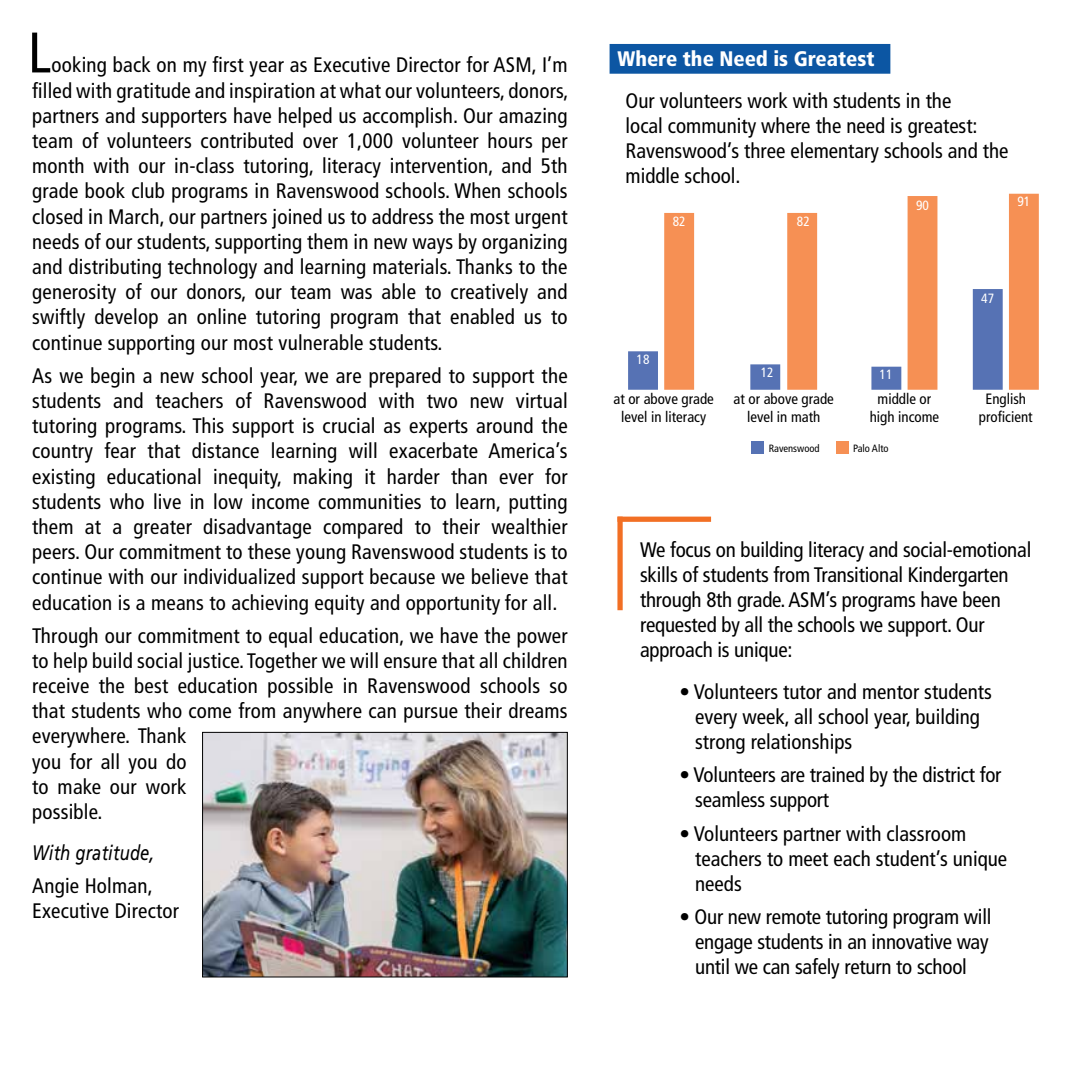
<style>
.page{position:relative;width:1071px;height:1071px;background:#fff}
.page>*{position:absolute;margin:0;border:0;box-sizing:border-box;transform-origin:0 0}
.t1{font:condensed 57.05px "Frutiger";color:#000}
.t2{font:condensed 21px/25.2px "Frutiger";color:#000}
.t3{font:900 condensed 21px "Frutiger";color:#fff}
.t4{font:italic 21px "Frutiger LT Std";letter-spacing:.01em;color:#000;scale:.79 1}
.t5{font:condensed 14.88px/17.8px "Frutiger";color:#000;text-align:center}
.t6{font:condensed 13.47px "Frutiger";color:#fff}
.t7{font:condensed 10.5px "Frutiger";color:#000}
</style>
<div class="page">
<div style="left:610px;top:44px;width:280px;height:30px;background:#0c56a3"></div>
<img style="left:204px;top:734px;width:362px;height:241px">
<div style="left:202px;top:732px;width:366px;height:245px;border:1px solid #000"></div>
<div style="left:751px;top:441px;width:13px;height:13px;background:#5672b4"></div>
<div style="left:836px;top:441px;width:13px;height:13px;background:#f69054"></div>
<div style="left:628px;top:351px;width:30px;height:39px;background:#5672b4"></div>
<div style="left:664px;top:213px;width:30px;height:177px;background:#f69054"></div>
<div style="left:750px;top:364px;width:30px;height:26px;background:#5672b4"></div>
<div style="left:787px;top:213px;width:30px;height:177px;background:#f69054"></div>
<div style="left:871px;top:367px;width:30px;height:23px;background:#5672b4"></div>
<div style="left:908px;top:196px;width:29px;height:194px;background:#f69054"></div>
<div style="left:973px;top:289px;width:30px;height:101px;background:#5672b4"></div>
<div style="left:1009px;top:194px;width:30px;height:196px;background:#f69054"></div>
<div style="left:617px;top:517px;width:6px;height:93px;background:#f26f24"></div>
<div style="left:617px;top:517px;width:94px;height:5px;background:#f26f24"></div>
<h1 class="t1" style="left:28px;top:19px;width:25px">L</h1>
<p class="t2" style="left:32px;top:53px;width:538px;text-align:justify;text-indent:19px">ooking back on my first year as Executive Director for ASM, I’m filled with gratitude and inspiration at what our volunteers, donors, partners and supporters have helped us accomplish. Our amazing team of volunteers contributed over 1,000 volunteer hours per month with our in-class tutoring, literacy intervention, and 5th grade book club programs in Ravenswood schools. When schools closed in March, our partners joined us to address the most urgent needs of our students, supporting them in new ways by organizing and distributing technology and learning materials. Thanks to the generosity of our donors, our team was able to creatively and swiftly develop an online tutoring program that enabled us to continue supporting our most vulnerable students.</p>
<p class="t2" style="left:32px;top:363px;width:537px;text-align:justify">As we begin a new school year, we are prepared to support the students and teachers of Ravenswood with two new virtual tutoring programs. This support is crucial as experts around the country fear that distance learning will exacerbate America’s existing educational inequity, making it harder than ever for students who live in low income communities to learn, putting them at a greater disadvantage compared to their wealthier peers. Our commitment to these young Ravenswood students is to continue with our individualized support because we believe that education is a means to achieving equity and opportunity for all.</p>
<p class="t2" style="left:32px;top:623px;width:537px">Through our commitment to equal education, we have the power to help build social justice. Together we will ensure that all children receive the best education possible in Ravenswood schools so that students who come from anywhere can pursue their dreams everywhere. Thank<br>you for all you do<br>to make our work<br>possible.</p>
<p class="t4" style="left:32px;top:840px;width:156px">With gratitude,</p>
<p class="t2" style="left:32px;top:873px;width:149px">Angie Holman,<br>Executive Director</p>
<p class="t3" style="left:617px;top:46px;width:259px">Where the Need is Greatest</p>
<p class="t2" style="left:626px;top:88px;width:384px">Our volunteers work with students in the<br>local community where the need is greatest:<br>Ravenswood’s three elementary schools and the middle school.</p>
<p class="t6" style="left:673px;top:214px;width:14px">82</p>
<p class="t6" style="left:797px;top:214px;width:14px">82</p>
<p class="t6" style="left:916px;top:197px;width:14px">90</p>
<p class="t6" style="left:1017px;top:193px;width:14px">91</p>
<p class="t6" style="left:637px;top:352px;width:14px">18</p>
<p class="t6" style="left:761px;top:365px;width:14px">12</p>
<p class="t6" style="left:880px;top:367px;width:14px">11</p>
<p class="t6" style="left:981px;top:290px;width:14px">47</p>
<p class="t5" style="left:614px;top:390px;width:102px">at or above grade level in literacy</p>
<p class="t5" style="left:734px;top:390px;width:102px">at or above grade level in math</p>
<p class="t5" style="left:870px;top:390px;width:71px">middle or high income</p>
<p class="t7" style="left:769px;top:442px;width:53px">Ravenswood</p>
<p class="t7" style="left:853px;top:442px;width:37px">Palo Alto</p>
<p class="t5" style="left:979px;top:390px;width:55px">English proficient</p>
<p class="t2" style="left:640px;top:537px;width:393px">We focus on building literacy and social-emotional skills of students from Transitional Kindergarten through 8th grade. ASM’s programs have been requested by all the schools we support. Our approach is unique:</p>
<p class="t2" style="left:695px;top:679px;width:298px;text-indent:-16px">• Volunteers tutor and mentor students every week, all school year, building strong relationships</p>
<p class="t2" style="left:695px;top:763px;width:308px;text-indent:-16px">• Volunteers are trained by the district for seamless support</p>
<p class="t2" style="left:695px;top:821px;width:314px;text-indent:-16px">• Volunteers partner with classroom teachers to meet each student’s unique needs</p>
<p class="t2" style="left:695px;top:904px;width:298px;text-indent:-16px">• Our new remote tutoring program will engage students in an innovative way until we can safely return to school</p>
</div>
